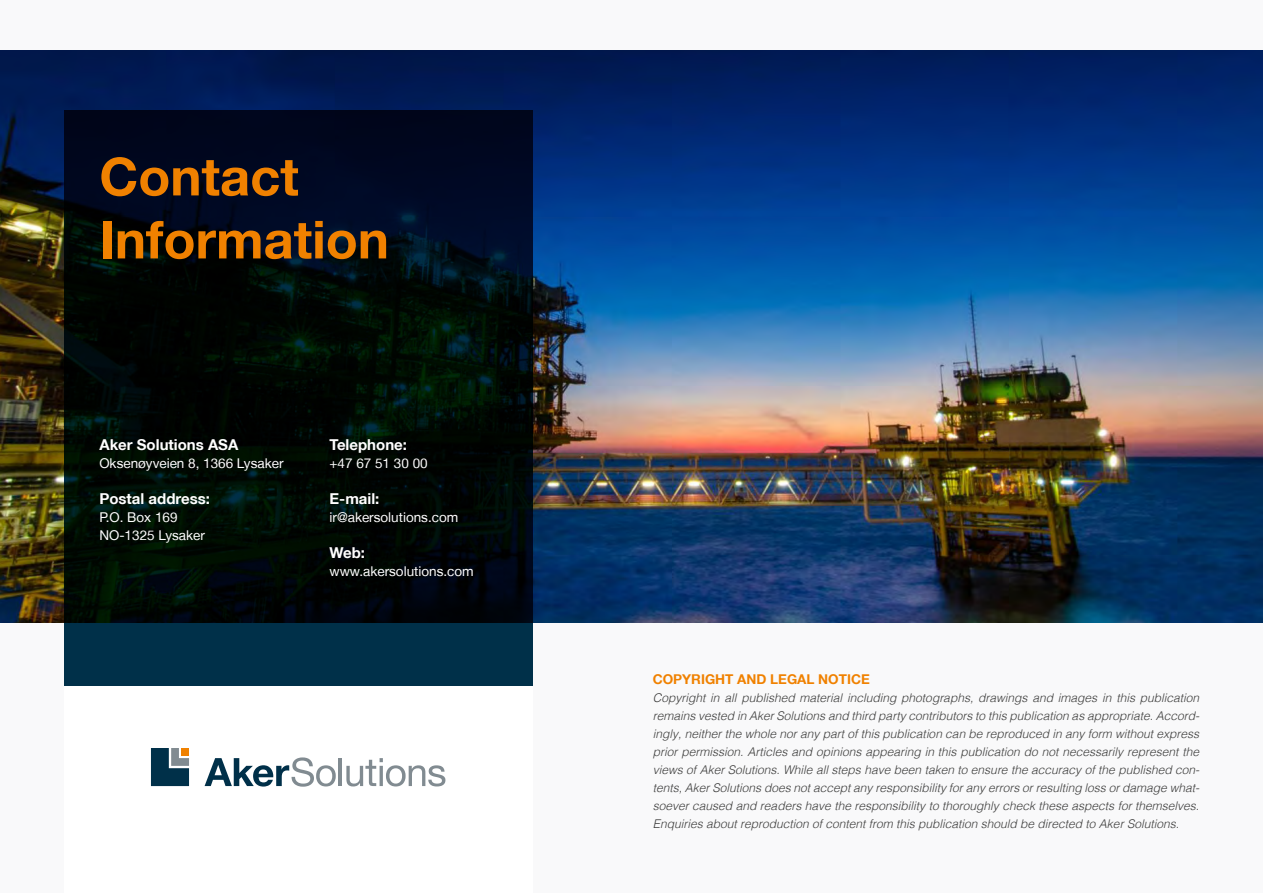
<style>
.page{position:relative;width:1263px;height:893px;background:#f9f9fa}
.page>*{position:absolute;margin:0;border:0;box-sizing:border-box;transform-origin:0 0}
.t1{font:700 52.5px/63px "Helvetica Neue LT";color:#f08100}
.Subheading_level_1{font:700 15px "Helvetica Neue LT";color:#fff}
.Body{font:13.5px/18px "Helvetica Neue LT";color:#fff}
.Subheading_level_1-2{font:700 13.5px "Helvetica Neue LT";color:#f08100}
.Body-2{font:italic 300 12px/18px "Helvetica";color:#3c3c3b;text-align:justify}
</style>
<div class="page">
<div style="left:64px;top:534px;width:469px;height:359px;background:#fff"></div>
<img style="left:0;top:51px;width:1263px;height:572px">
<svg style="left:64px;top:110px;width:469px;height:576px;background:#000c12"></svg>
<svg style="left:151px;top:748px;width:38px;height:38px"></svg>
<div style="left:181px;top:748px;width:8px;height:8px;background:#f08100"></div>
<svg style="left:205px;top:757px;width:131px;height:30px"></svg>
<hr style="left:339px;top:758px;width:3px;height:28px;background:#818b91">
<svg style="left:346px;top:758px;width:99px;height:28px"></svg>
<p class="t1" style="left:99px;top:144px;width:291px">Contact<br>Information</p>
<p class="Subheading_level_1" style="left:99px;top:435px;width:140px">Aker Solutions ASA</p>
<p class="Body" style="left:99px;top:454px;width:186px">Oksenøyveien 8, 1366 Lysaker</p>
<p class="Subheading_level_1" style="left:99px;top:489px;width:112px">Postal address:</p>
<p class="Body" style="left:99px;top:508px;width:107px">P.O. Box 169<br>NO-1325 Lysaker</p>
<p class="Subheading_level_1" style="left:329px;top:435px;width:79px">Telephone:</p>
<p class="Body" style="left:329px;top:454px;width:100px">+47 67 51 30 00</p>
<p class="Subheading_level_1" style="left:329px;top:489px;width:51px">E-mail:</p>
<p class="Body" style="left:329px;top:508px;width:130px">ir@akersolutions.com</p>
<p class="Subheading_level_1" style="left:329px;top:543px;width:37px">Web:</p>
<p class="Body" style="left:329px;top:562px;width:146px">www.akersolutions.com</p>
<p class="Subheading_level_1-2" style="left:653px;top:671px;width:218px">COPYRIGHT AND LEGAL NOTICE</p>
<p class="Body-2" style="left:653px;top:688px;width:548px">Copyright in all published material including photographs, drawings and images in this publication remains vested in Aker Solutions and third party contributors to this publication as appropriate. Accord&shy;ingly, neither the whole nor any part of this publication can be reproduced in any form without express prior permission. Articles and opinions appearing in this publication do not necessarily represent the views of Aker Solutions. While all steps have been taken to ensure the accuracy of the published con&shy;tents, Aker Solutions does not accept any responsibility for any errors or resulting loss or damage what&shy;soever caused and readers have the responsibility to thoroughly check these aspects for themselves.<br>Enquiries about reproduction of content from this publication should be directed to Aker Solutions.</p>
</div>
